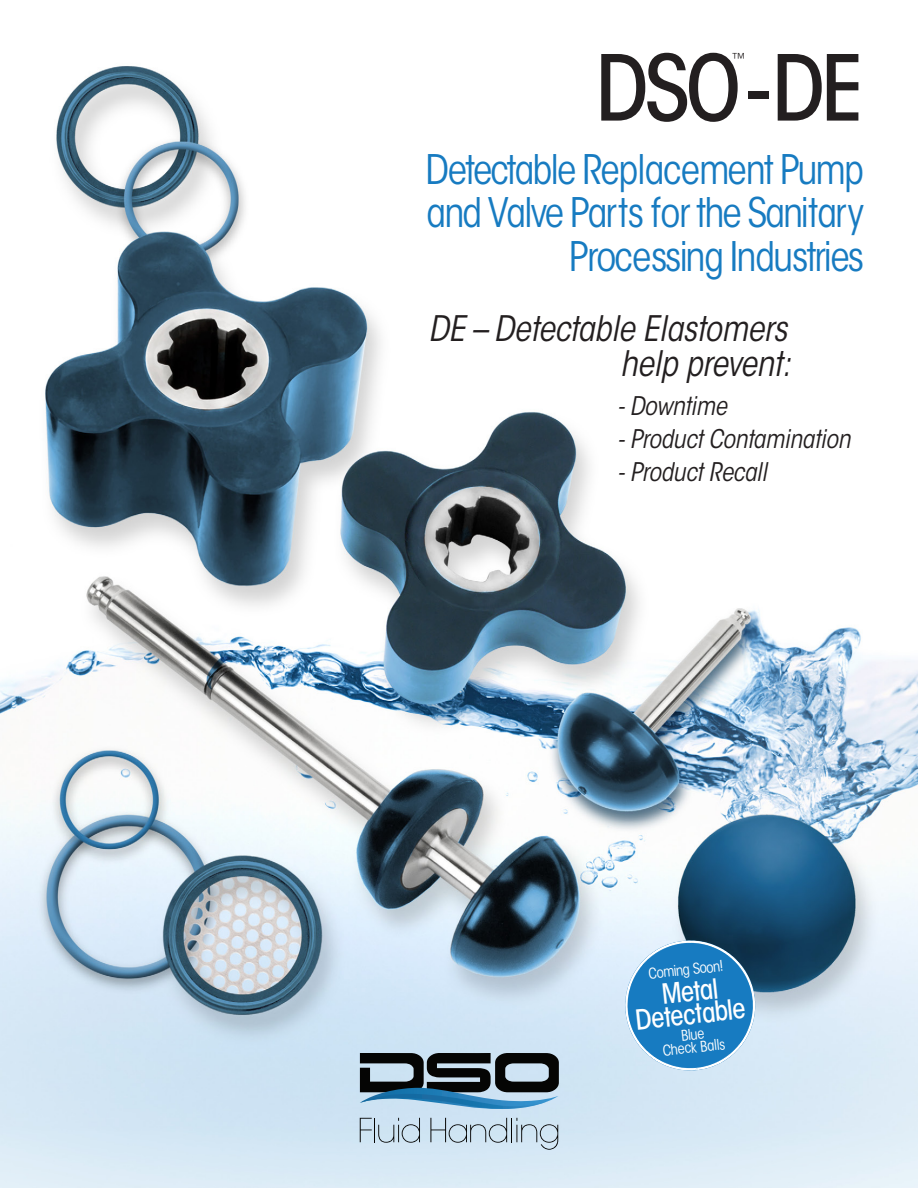
<style>
.page{position:relative;width:918px;height:1188px;background:#fff}
.page>*{position:absolute;margin:0;border:0;box-sizing:border-box;transform-origin:0 0}
.cross_head{font:500 condensed 90px "ITC Avant Garde Std";color:#231f20}
.heads{font:condensed 40.5px/43.5px "ITC Avant Garde Std";letter-spacing:-.05em;color:#177bc1;text-align:right}
.t1{font:italic condensed 34.95px/35px "ITC Avant Garde Std";letter-spacing:-.01em;color:#231f20;text-align:right}
.t2{font:500 condensed 27.6px/22.8px "ITC Avant Garde Std";color:#fff;text-align:center}
.t3{font:italic condensed 25.5px "ITC Avant Garde Std";letter-spacing:-.01em;color:#231f20}
.t4{font:condensed 14.85px/13.2px "ITC Avant Garde Std";color:#fff;text-align:center}
.cross_head-2{font:300 13.95px "Trade Gothic LT Std";color:#231f20}
</style>
<div class="page">
<img style="left:0;top:66px;width:918px;height:1122px">
<svg style="left:360px;top:1053px;width:199px;height:97px;background:#8499a8"></svg>
<svg style="left:622px;top:937px;width:137px;height:137px;background:#4b94c7"></svg>
<p class="cross_head" style="left:595px;top:33px;width:270px">DSO-DE</p>
<p class="cross_head-2" style="left:732px;top:50px;width:15px">™</p>
<p class="heads" style="left:426px;top:148px;width:440px">Detectable Replacement Pump and Valve Parts for the Sanitary<br>Processing Industries</p>
<p class="t1" style="left:429px;top:312px;width:364px">DE – Detectable Elastomers help prevent:</p>
<p class="t3" style="left:617px;top:390px;width:111px">- Downtime</p>
<p class="t3" style="left:617px;top:423px;width:234px">- Product Contamination</p>
<p class="t3" style="left:617px;top:456px;width:151px">- Product Recall</p>
<p class="t4" style="left:648px;top:967px;width:76px;rotate:-6deg">Coming Soon!</p>
<p class="t2" style="left:632px;top:986px;width:112px;rotate:-6deg">Metal<br>Detectable</p>
<p class="t4" style="left:661px;top:1031px;width:64px;rotate:-6deg">Blue<br>Check Balls</p>
</div>
